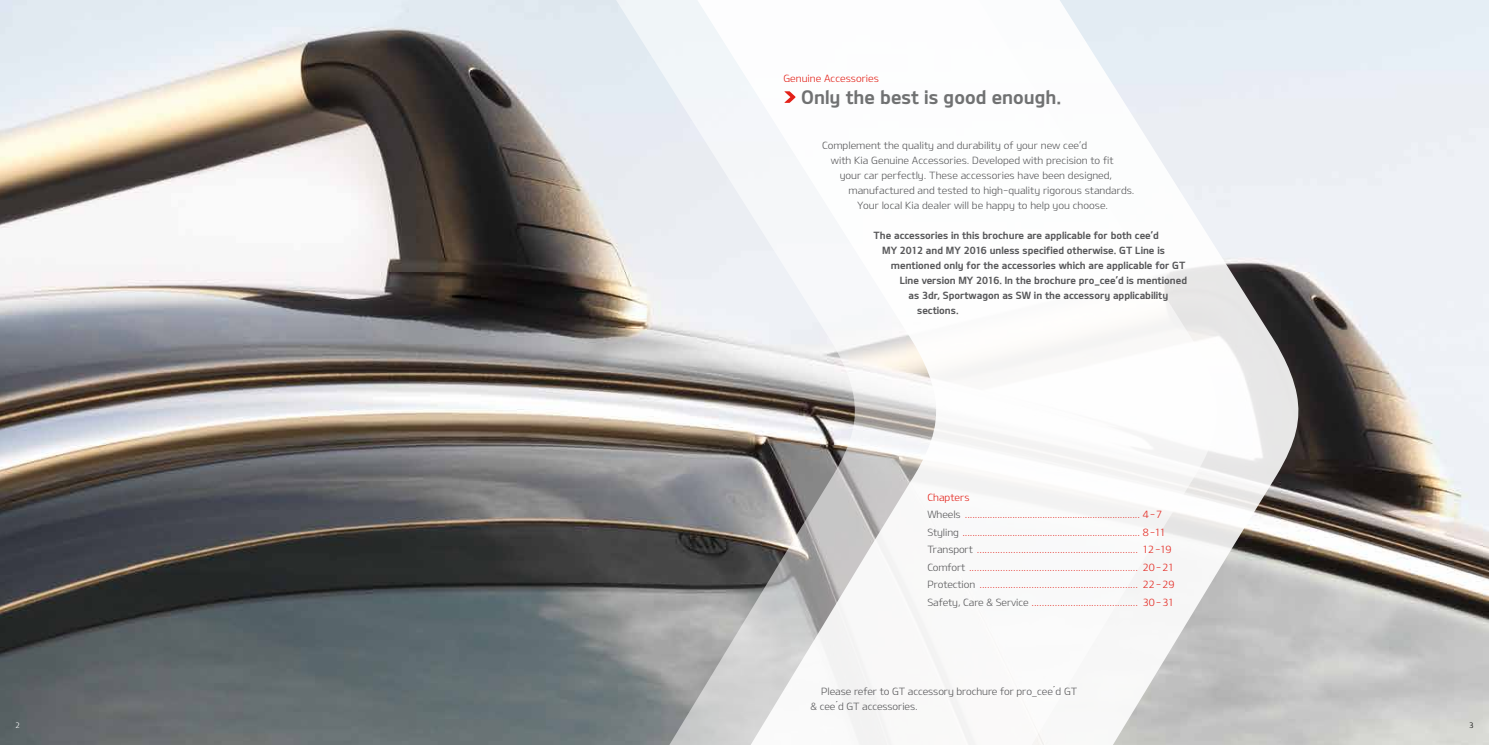
<style>
.page{position:relative;width:1489px;height:745px;background:#fff}
.page>*{position:absolute;margin:0;border:0;box-sizing:border-box;transform-origin:0 0}
.t1{font:18.75px "KIAOTFB";color:#707172}
.t2{font:10px/17.5px "KIAOTFL";letter-spacing:-.01em;color:#e32119}
.t3{font:10px/15px "KIAOTFL";color:#58585a}
.t4{font:10px "KIAOTFB";color:#58585a}
.t5{font:7.5px "KIAOTFL";color:#000}
.t6{font:7.5px "KIAOTFL";color:#fff}
.s1{color:#58585a}
</style>
<div class="page">
<img style="left:0;top:0;width:1488px;height:744px">
<svg style="left:609px;top:0;width:81px;height:744px"></svg>
<svg style="left:690px;top:0;width:609px;height:744px"></svg>
<svg style="left:784px;top:91px;width:11px;height:12px"></svg>
<p class="t6" style="left:15px;top:720px;width:6px">2</p>
<p class="t2" style="left:783px;top:69px;width:97px">Genuine Accessories</p>
<h1 class="t1" style="left:801px;top:86px;width:262px">Only the best is good enough.</h1>
<p class="t3" style="left:822px;top:138px;width:266px">Complement the quality and durability of your new cee’d</p>
<p class="t3" style="left:830px;top:153px;width:284px">with Kia Genuine Accessories. Developed with precision to fit</p>
<p class="t3" style="left:839px;top:168px;width:274px">your car perfectly. These accessories have been designed,</p>
<p class="t3" style="left:848px;top:183px;width:287px">manufactured and tested to high-quality rigorous standards.</p>
<p class="t3" style="left:857px;top:198px;width:252px">Your local Kia dealer will be happy to help you choose.</p>
<p class="t4" style="left:873px;top:229px;width:287px">The accessories in this brochure are applicable for both cee’d</p>
<p class="t4" style="left:882px;top:244px;width:284px">MY 2012 and MY 2016 unless specified otherwise. GT Line is</p>
<p class="t4" style="left:890px;top:259px;width:296px">mentioned only for the accessories which are applicable for GT</p>
<p class="t4" style="left:899px;top:274px;width:289px">Line version MY 2016. In the brochure pro_cee’d is mentioned</p>
<p class="t4" style="left:908px;top:289px;width:261px">as 3dr, Sportwagon as SW in the accessory applicability</p>
<p class="t4" style="left:917px;top:304px;width:43px">sections.</p>
<p class="t2" style="left:927px;top:487px;width:248px">Chapters<br><span class="s1">Wheels</span> ...................................................................... 4–7<br><span class="s1">Styling</span> ....................................................................... 8–11<br><span class="s1">Transport</span> .............................................................. 12–19<br><span class="s1">Comfort</span> ................................................................. 20–21<br><span class="s1">Protection</span> ............................................................. 22–29<br><span class="s1">Safety, Care &amp; Service</span> ......................................... 30–31</p>
<p class="t3" style="left:810px;top:683px;width:268px;text-indent:11px">Please refer to GT accessory brochure for pro_cee´d GT &amp; cee´d GT accessories.</p>
<p class="t5" style="left:1468px;top:720px;width:6px">3</p>
</div>
